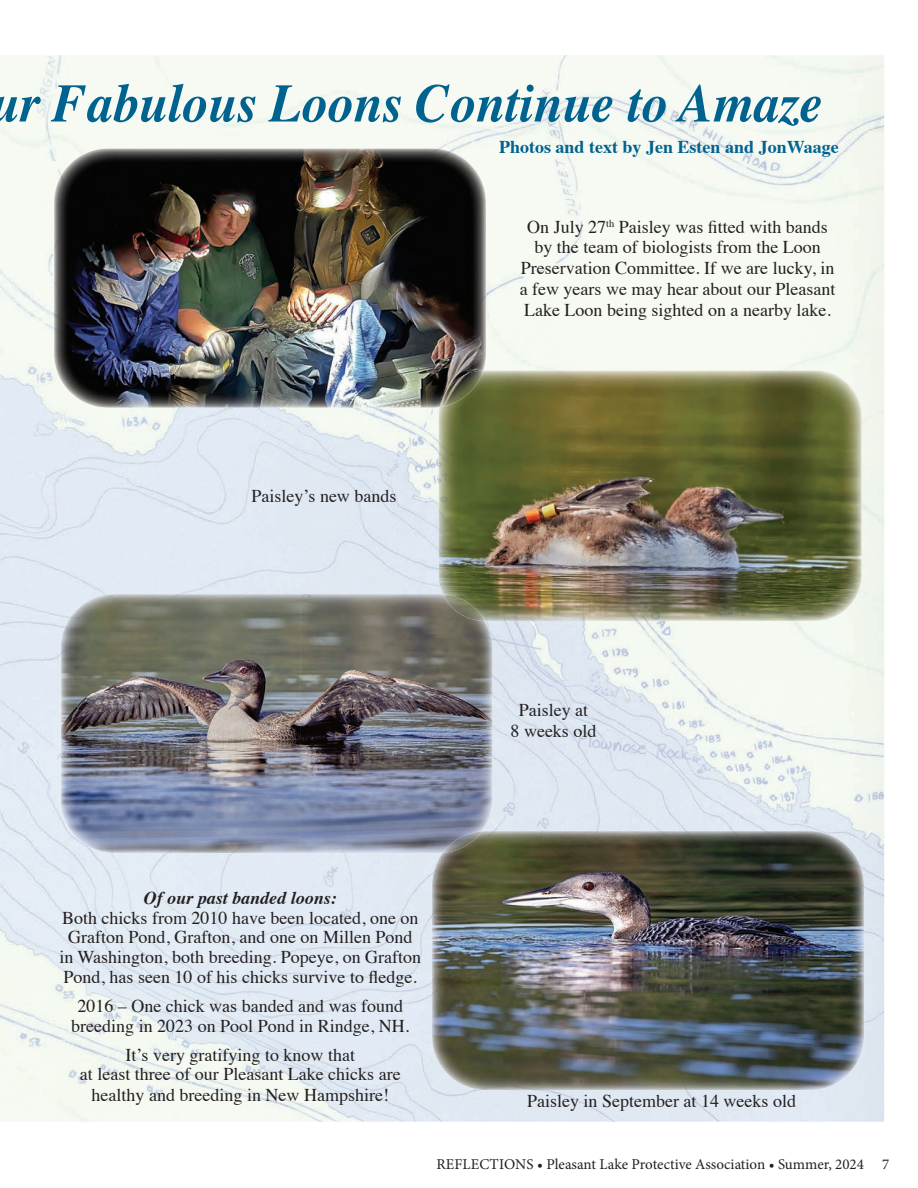
<style>
.page{position:relative;width:918px;height:1188px;background:#fff}
.page>*{position:absolute;margin:0;border:0;box-sizing:border-box;transform-origin:0 0}
.t1{font:italic 700 54px "Times";color:#00628e;scale:.96 1}
.t2{font:18px/20.7px "Times";color:#231f20;text-align:center}
.t3{font:700 18px "Times";color:#00628e}
.t4{font:italic 700 18px "Times";color:#231f20}
.t5{font:15px "Minion Pro";color:#231f20}
</style>
<div class="page">
<img style="left:0;top:55px;width:884px;height:106px">
<img style="left:0;top:161px;width:103px;height:961px">
<img style="left:486px;top:161px;width:398px;height:54px">
<img style="left:103px;top:408px;width:335px;height:186px">
<img style="left:833px;top:375px;width:51px;height:747px">
<img style="left:492px;top:621px;width:341px;height:210px">
<img style="left:103px;top:853px;width:365px;height:269px">
<div style="left:468px;top:1090px;width:365px;height:32px;background:#e0e9f2"></div>
<img style="left:432px;top:831px;width:432px;height:259px">
<img style="left:60px;top:594px;width:432px;height:259px">
<img style="left:442px;top:831px;width:40px;height:22px">
<img style="left:54px;top:148px;width:432px;height:260px">
<img style="left:438px;top:370px;width:424px;height:251px">
<img style="left:443px;top:594px;width:42px;height:27px">
<img style="left:439px;top:370px;width:44px;height:37px">
<h1 class="t1" style="left:-10px;top:53px;width:868px">ur Fabulous Loons Continue to Amaze</h1>
<p class="t3" style="left:499px;top:130px;width:341px">Photos and text by Jen Esten and JonWaage</p>
<p class="t2" style="left:251px;top:485px;width:146px">Paisley’s new bands</p>
<p class="t2" style="left:520px;top:215px;width:317px">On July 27<sup>th</sup> Paisley was fitted with bands by the team of biologists from the Loon Preservation Committee. If we are lucky, in a few years we may hear about our Pleasant Lake Loon being sighted on a nearby lake.</p>
<p class="t2" style="left:511px;top:698px;width:87px">Paisley at<br>8 weeks old</p>
<p class="t4" style="left:144px;top:881px;width:195px">Of our past banded loons:</p>
<p class="t2" style="left:59px;top:906px;width:363px;line-height:20px">Both chicks from 2010 have been located, one on Grafton Pond, Grafton, and one on Millen Pond in Washington, both breeding. Popeye, on Grafton Pond, has seen 10 of his chicks survive to fledge.</p>
<p class="t2" style="left:71px;top:994px;width:340px">2016 – One chick was banded and was found breeding in 2023 on Pool Pond in Rindge, NH.</p>
<p class="t2" style="left:80px;top:1043px;width:322px;line-height:20.1px">It’s very gratifying to know that<br>at least three of our Pleasant Lake chicks are healthy and breeding in New Hampshire!</p>
<p class="t2" style="left:527px;top:1089px;width:270px">Paisley in September at 14 weeks old</p>
<p class="t5" style="left:436px;top:1154px;width:454px">REFLECTIONS • Pleasant Lake Protective Association • Summer, 2024 7</p>
</div>
